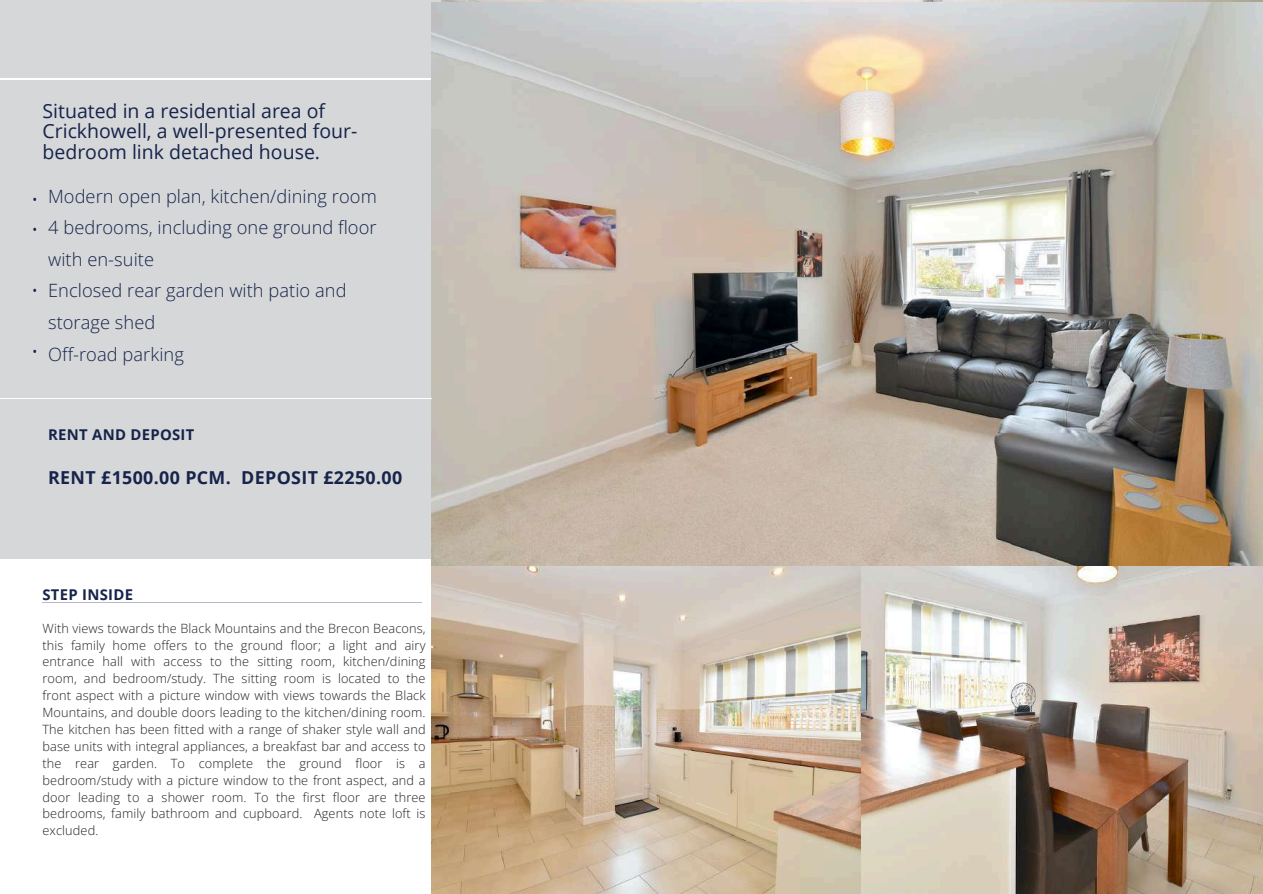
<style>
.page{position:relative;width:1263px;height:894px;background:#fff}
.page>*{position:absolute;margin:0;border:0;box-sizing:border-box;transform-origin:0 0}
.t1{font:19.5px/20.2px "Open Sans";color:#16244c}
.t2{font:300 18.3px/31.5px "Open Sans";letter-spacing:.005em;color:#16244c}
.t3{font:300 18px/30.3px "Open Sans";color:#16244c}
.t4{font:700 17.85px "Open Sans";letter-spacing:.02em;color:#16244c}
.t5{font:700 14.85px "Open Sans";letter-spacing:.02em;color:#16244c}
.t6{font:300 12.75px/16.8px "Open Sans";letter-spacing:.01em;color:#231f20;text-align:justify}
</style>
<div class="page">
<div style="left:0;top:0;width:442px;height:558px;background:#d6d7d8"></div>
<hr style="left:0;top:79px;width:441px;height:1px;background:#fff">
<hr style="left:43px;top:602px;width:379px;height:1px;background:#bab9c7">
<img style="left:432px;top:3px;width:831px;height:890px">
<hr style="left:0;top:398px;width:432px;height:1px;background:#fff">
<h1 class="t1" style="left:43px;top:100px;width:316px">Situated in a residential area of<br>Crickhowell, a well-presented four&shy;bedroom link detached house.</h1>
<h3 class="t3" style="left:31px;top:184px;width:8px">• •</h3>
<h3 class="t3" style="left:31px;top:275px;width:8px">•</h3>
<h3 class="t3" style="left:31px;top:336px;width:8px">•</h3>
<h2 class="t2" style="left:48px;top:180px;width:330px">Modern open plan, kitchen/dining room<br>4 bedrooms, including one ground floor with en-suite<br>Enclosed rear garden with patio and storage shed<br>Off-road parking</h2>
<p class="t5" style="left:48px;top:423px;width:148px">RENT AND DEPOSIT</p>
<h3 class="t4" style="left:48px;top:464px;width:356px">RENT £1500.00 PCM. DEPOSIT £2250.00</h3>
<p class="t5" style="left:43px;top:584px;width:92px">STEP INSIDE</p>
<p class="t6" style="left:43px;top:619px;width:385px">With views towards the Black Mountains and the Brecon Beacons, this family home offers to the ground floor; a light and airy entrance hall with access to the sitting room, kitchen/dining room, and bedroom/study. The sitting room is located to the front aspect with a picture window with views towards the Black Mountains, and double doors leading to the kitchen/dining room.<br>The kitchen has been fitted with a range of shaker style wall and base units with integral appliances, a breakfast bar and access to the rear garden. To complete the ground floor is a bedroom/study with a picture window to the front aspect, and a door leading to a shower room. To the first floor are three bedrooms, family bathroom and cupboard. Agents note loft is excluded.</p>
</div>
